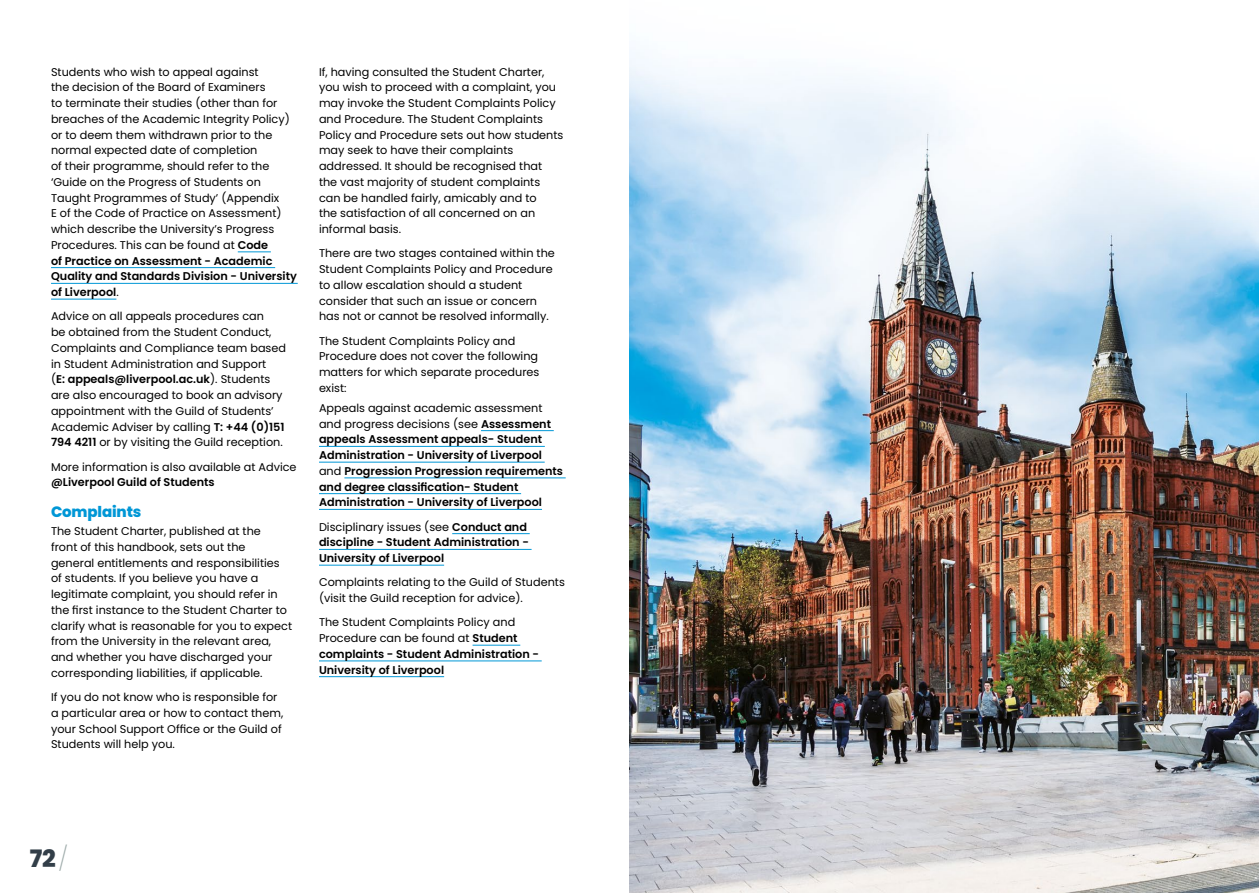
<style>
.page{position:relative;width:1259px;height:893px;background:#fff}
.page>*{position:absolute;margin:0;border:0;box-sizing:border-box;transform-origin:0 0}
.t1{font:800 24px "Poppins";color:#323e48}
.t2{font:800 15px "Poppins";letter-spacing:-.01em;color:#0097d6}
.t3{font:11.25px/15.8px "Poppins";color:#000}
.t4{font:600 11.25px/15.8px "Poppins";color:#000}
.s1{font-weight:600}
.s2{font-weight:400}
.s3{font-weight:200;color:#9eabaa}
</style>
<div class="page">
<hr style="left:238px;top:252px;width:33px;height:1px;background:#0097d6">
<hr style="left:51px;top:267px;width:224px;height:1px;background:#0097d6">
<hr style="left:51px;top:283px;width:247px;height:1px;background:#0097d6">
<hr style="left:51px;top:299px;width:65px;height:1px;background:#0097d6">
<hr style="left:481px;top:430px;width:73px;height:1px;background:#0097d6">
<hr style="left:319px;top:446px;width:226px;height:1px;background:#0097d6">
<hr style="left:319px;top:462px;width:226px;height:1px;background:#0097d6">
<hr style="left:344px;top:478px;width:222px;height:1px;background:#0097d6">
<hr style="left:319px;top:493px;width:202px;height:1px;background:#0097d6">
<hr style="left:319px;top:509px;width:223px;height:1px;background:#0097d6">
<hr style="left:452px;top:533px;width:78px;height:1px;background:#0097d6">
<hr style="left:319px;top:549px;width:212px;height:1px;background:#0097d6">
<hr style="left:319px;top:565px;width:125px;height:1px;background:#0097d6">
<hr style="left:472px;top:645px;width:48px;height:1px;background:#0097d6">
<hr style="left:319px;top:661px;width:223px;height:1px;background:#0097d6">
<hr style="left:319px;top:676px;width:125px;height:1px;background:#0097d6">
<img style="left:629px;top:50px;width:630px;height:843px">
<p class="t3" style="left:51px;top:64px;width:247px">Students who wish to appeal against<br>the decision of the Board of Examiners<br>to terminate their studies (other than for breaches of the Academic Integrity Policy) or to deem them withdrawn prior to the normal expected date of completion<br>of their programme, should refer to the ‘Guide on the Progress of Students on Taught Programmes of Study’ (Appendix<br>E of the Code of Practice on Assessment) which describe the University’s Progress Procedures. This can be found at <span class="s1">Code<br>of Practice on Assessment - Academic Quality and Standards Division - University of Liverpool</span>.</p>
<p class="t3" style="left:51px;top:309px;width:236px">Advice on all appeals procedures can<br>be obtained from the Student Conduct, Complaints and Compliance team based in Student Administration and Support<br>(<span class="s1">E: appeals@liverpool.ac.uk</span>). Students are also encouraged to book an advisory appointment with the Guild of Students’ Academic Adviser by calling <span class="s1">T: +44 (0)151<br>794 4211</span> or by visiting the Guild reception.</p>
<p class="t3" style="left:51px;top:459px;width:247px">More information is also available at Advice</p>
<p class="t4" style="left:51px;top:475px;width:165px">@Liverpool Guild of Students</p>
<h2 class="t2" style="left:51px;top:503px;width:92px">Complaints</h2>
<p class="t3" style="left:51px;top:523px;width:242px">The Student Charter, published at the<br>front of this handbook, sets out the<br>general entitlements and responsibilities of students. If you believe you have a legitimate complaint, you should refer in the first instance to the Student Charter to clarify what is reasonable for you to expect from the University in the relevant area, and whether you have discharged your corresponding liabilities, if applicable.</p>
<p class="t3" style="left:51px;top:689px;width:234px">If you do not know who is responsible for a particular area or how to contact them, your School Support Office or the Guild of Students will help you.</p>
<p class="t3" style="left:319px;top:64px;width:246px">If, having consulted the Student Charter, you wish to proceed with a complaint, you may invoke the Student Complaints Policy and Procedure. The Student Complaints Policy and Procedure sets out how students may seek to have their complaints addressed. It should be recognised that<br>the vast majority of student complaints can be handled fairly, amicably and to<br>the satisfaction of all concerned on an informal basis.</p>
<p class="t3" style="left:319px;top:246px;width:237px">There are two stages contained within the Student Complaints Policy and Procedure to allow escalation should a student consider that such an issue or concern has not or cannot be resolved informally.</p>
<p class="t3" style="left:319px;top:333px;width:222px">The Student Complaints Policy and<br>Procedure does not cover the following matters for which separate procedures exist:</p>
<p class="t4" style="left:319px;top:400px;width:245px"><span class="s2">Appeals against academic assessment and progress decisions (see</span> Assessment appeals Assessment appeals- Student Administration - University of Liverpool <span class="s2">and</span> Progression Progression requirements and degree classification- Student Administration - University of Liverpool</p>
<p class="t4" style="left:319px;top:519px;width:211px"><span class="s2">Disciplinary issues (see</span> Conduct and discipline - Student Administration -<br>University of Liverpool</p>
<p class="t3" style="left:319px;top:575px;width:247px">Complaints relating to the Guild of Students (visit the Guild reception for advice).</p>
<p class="t4" style="left:319px;top:615px;width:221px"><span class="s2">The Student Complaints Policy and<br>Procedure can be found at</span> Student complaints - Student Administration -<br>University of Liverpool</p>
<h1 class="t1" style="left:30px;top:845px;width:40px">72<span class="s3">/</span></h1>
</div>
